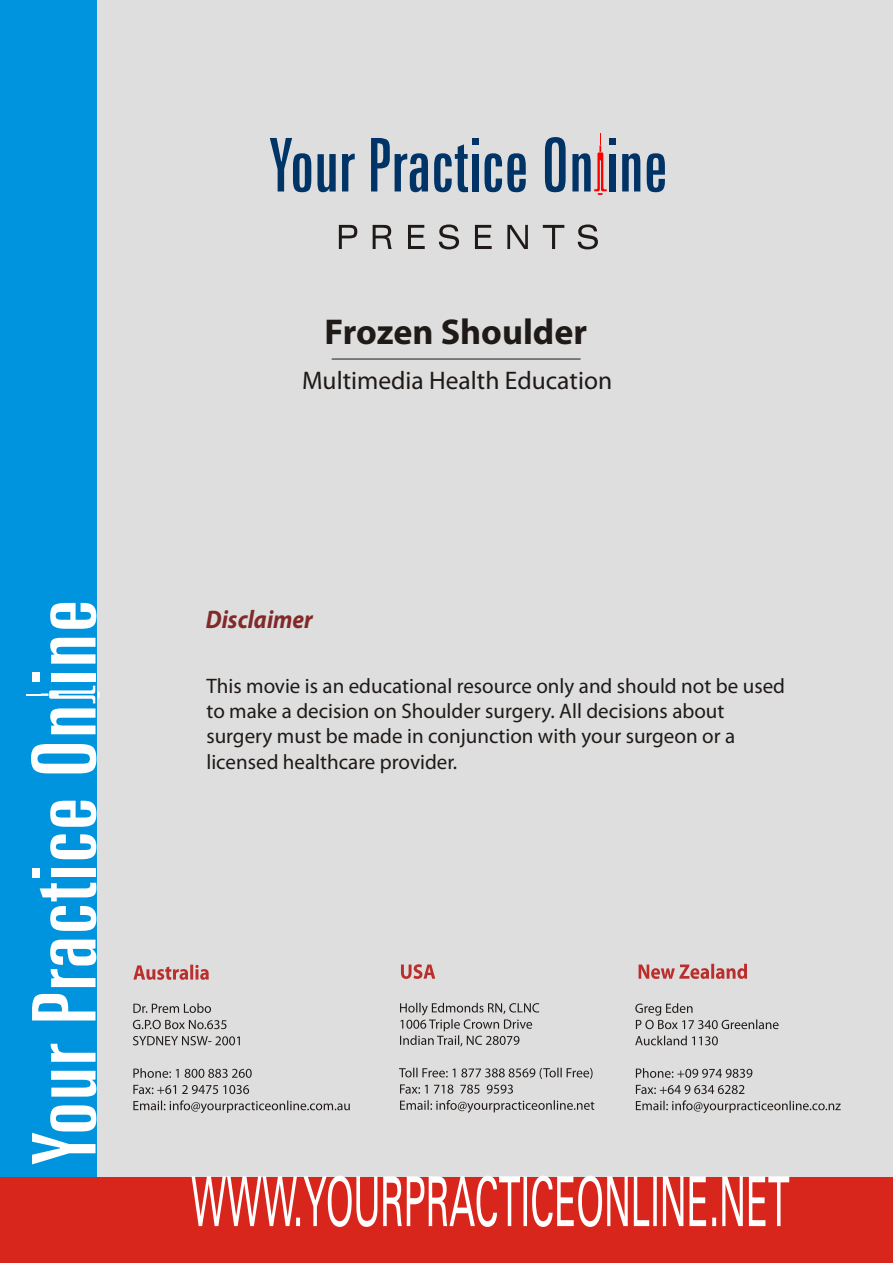
<style>
.page{position:relative;width:894px;height:1263px;background:#fff}
.page>*{position:absolute;margin:0;border:0;box-sizing:border-box;transform-origin:0 0}
.t1{font:700 36px "Myriad Pro";color:#1f1a17}
.t2{font:25.5px "Myriad Pro";color:#1f1a17}
.t3{font:italic 700 25.5px "Myriad Pro";color:#822929;scale:.91 1}
.t4{font:21px/25.2px "Myriad Pro";color:#1f1a17}
</style>
<div class="page">
<div style="left:86px;top:0;width:806px;height:1246px;background:#dedede"></div>
<div style="left:0;top:0;width:96px;height:1253px;background:#0094de"></div>
<svg style="left:50px;top:603px;width:46px;height:26px"></svg>
<div style="left:32px;top:672px;width:8px;height:10px;background:#fff"></div>
<svg style="left:31px;top:744px;width:65px;height:29px"></svg>
<svg style="left:26px;top:686px;width:74px;height:48px"></svg>
<svg style="left:50px;top:638px;width:46px;height:26px"></svg>
<div style="left:51px;top:673px;width:45px;height:8px;background:#fff"></div>
<div style="left:32px;top:868px;width:8px;height:9px;background:#fff"></div>
<svg style="left:50px;top:834px;width:46px;height:25px"></svg>
<div style="left:51px;top:868px;width:45px;height:9px;background:#fff"></div>
<svg style="left:50px;top:801px;width:46px;height:26px"></svg>
<svg style="left:32px;top:994px;width:64px;height:27px"></svg>
<svg style="left:40px;top:883px;width:56px;height:48px"></svg>
<svg style="left:50px;top:940px;width:46px;height:47px"></svg>
<svg style="left:32px;top:1105px;width:64px;height:59px"></svg>
<svg style="left:51px;top:1044px;width:45px;height:18px"></svg>
<svg style="left:51px;top:1071px;width:45px;height:26px"></svg>
<svg style="left:647px;top:153px;width:18px;height:39px"></svg>
<div style="left:609px;top:138px;width:7px;height:7px;background:#036"></div>
<svg style="left:545px;top:137px;width:21px;height:55px"></svg>
<svg style="left:572px;top:133px;width:35px;height:62px"></svg>
<svg style="left:622px;top:153px;width:18px;height:39px"></svg>
<div style="left:610px;top:154px;width:6px;height:38px;background:#036"></div>
<div style="left:472px;top:138px;width:7px;height:7px;background:#036"></div>
<div style="left:472px;top:154px;width:6px;height:38px;background:#036"></div>
<svg style="left:485px;top:153px;width:41px;height:39px"></svg>
<svg style="left:434px;top:144px;width:34px;height:48px"></svg>
<svg style="left:371px;top:138px;width:57px;height:54px"></svg>
<svg style="left:270px;top:138px;width:41px;height:54px"></svg>
<svg style="left:342px;top:154px;width:13px;height:38px"></svg>
<svg style="left:318px;top:154px;width:18px;height:38px"></svg>
<svg style="left:339px;top:225px;width:259px;height:24px"></svg>
<div style="left:0;top:1177px;width:892px;height:86px;background:#d9261c"></div>
<svg style="left:192px;top:1176px;width:597px;height:51px"></svg>
<svg style="left:133px;top:965px;width:76px;height:15px"></svg>
<svg style="left:133px;top:1003px;width:217px;height:110px"></svg>
<svg style="left:635px;top:1003px;width:206px;height:110px"></svg>
<svg style="left:639px;top:964px;width:108px;height:15px"></svg>
<hr style="left:332px;top:359px;width:249px;height:1px;background:#1f1a17">
<svg style="left:401px;top:964px;width:34px;height:15px"></svg>
<svg style="left:399px;top:1003px;width:195px;height:110px"></svg>
<h1 class="t1" style="left:325px;top:319px;width:264px">Frozen Shoulder</h1>
<p class="t2" style="left:302px;top:370px;width:312px">Multimedia Health Education</p>
<p class="t3" style="left:206px;top:605px;width:119px">Disclaimer</p>
<p class="t4" style="left:206px;top:675px;width:580px">This movie is an educational resource only and should not be used to make a decision on Shoulder surgery. All decisions about surgery must be made in conjunction with your surgeon or a licensed healthcare provider.</p>
</div>
